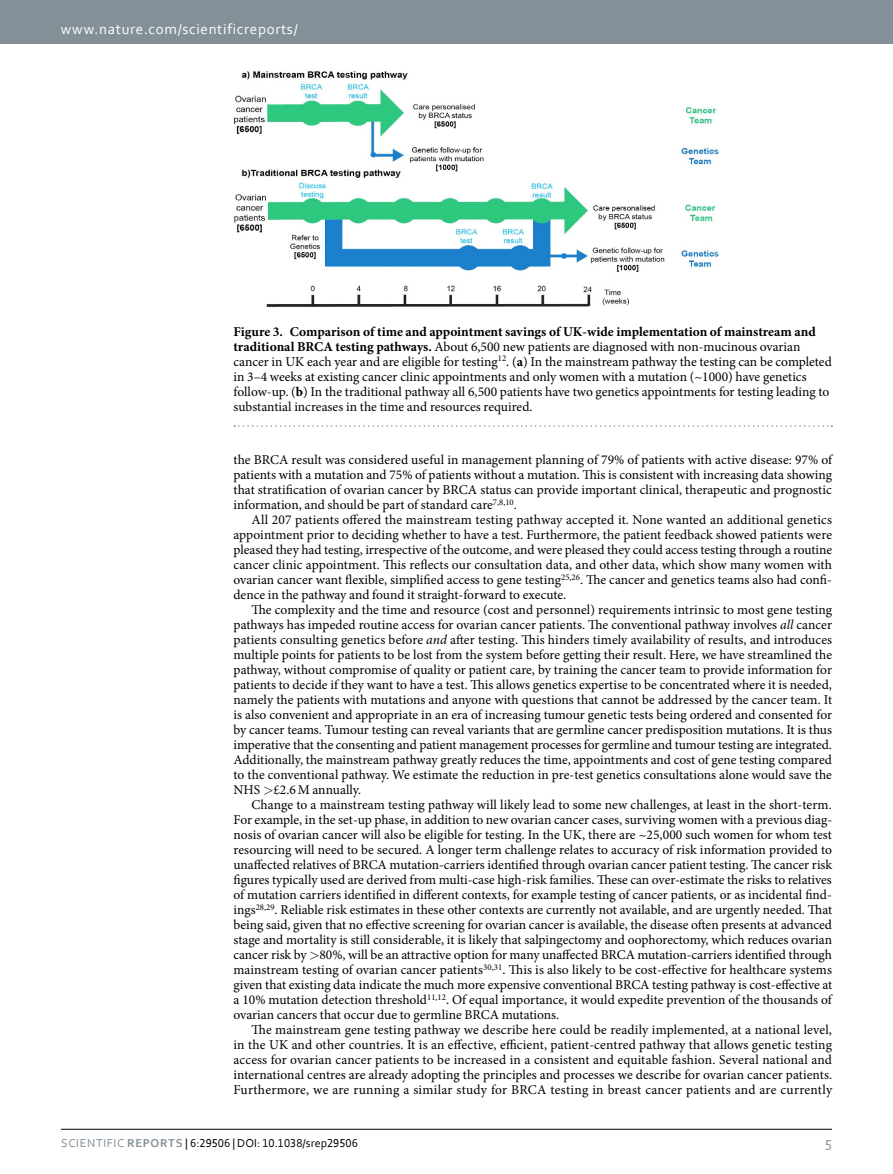
<style>
.page{position:relative;width:893px;height:1174px;background:#fff}
.page>*{position:absolute;margin:0;border:0;box-sizing:border-box;transform-origin:0 0}
.t1{font:15px "Bggrdx Corbel";letter-spacing:.045em;color:#fff}
.t2{font:15px "Gmyghm Corbel";color:#839097}
.t3{font:13.5px/15px "Kpjnlw Minion Pro";color:#000;text-align:justify}
.t4{font:700 13.5px "Ycxpts Minion Pro";letter-spacing:-.005em;color:#000}
.t5{font:12px "Xpdpbh Vdlcvp Spwrkr Rqtqyf Hlwbvt Wvdfjn Corbel";color:#000}
.s1{font-family:"Ycxpts Minion Pro";font-weight:700}
.s2{font-family:"Dpwwpp Minion Pro";font-style:italic}
.s3{font-family:"Qxnvrl Corbel";color:#839097}
.s4{font-family:"Wdvrmb Corbel";font-weight:700;color:#839097}
</style>
<div class="page">
<div style="left:0;top:0;width:893px;height:43px;background:#839097"></div>
<hr style="left:61px;top:1129px;width:771px;height:1px;background:#000">
<img style="left:234px;top:71px;width:485px;height:236px">
<svg style="left:234px;top:425px;width:598px;height:2px"></svg>
<p class="t1" style="left:61px;top:19px;width:238px">www.nature.com/scientificreports/</p>
<p class="t4" style="left:233px;top:322px;width:584px">Figure 3. Comparison of time and appointment savings of UK-wide implementation of mainstream and</p>
<p class="t3" style="left:233px;top:339px;width:600px;text-align:left"><span class="s1">traditional BRCA testing pathways.</span> About 6,500 new patients are diagnosed with non-mucinous ovarian cancer in UK each year and are eligible for testing<sup>12</sup>. (<span class="s1">a</span>) In the mainstream pathway the testing can be completed in 3–4 weeks at existing cancer clinic appointments and only women with a mutation (~1000) have genetics follow-up. (<span class="s1">b</span>) In the traditional pathway all 6,500 patients have two genetics appointments for testing leading to substantial increases in the time and resources required.</p>
<p class="t3" style="left:233px;top:452px;width:600px">the BRCA result was considered useful in management planning of 79% of patients with active disease: 97% of patients with a mutation and 75% of patients without a mutation. This is consistent with increasing data showing that stratification of ovarian cancer by BRCA status can provide important clinical, therapeutic and prognostic information, and should be part of standard care<sup>7,8,10</sup>.</p>
<p class="t3" style="left:233px;top:512px;width:600px;text-indent:18px">All 207 patients offered the mainstream testing pathway accepted it. None wanted an additional genetics appointment prior to deciding whether to have a test. Furthermore, the patient feedback showed patients were pleased they had testing, irrespective of the outcome, and were pleased they could access testing through a routine cancer clinic appointment. This reflects our consultation data, and other data, which show many women with ovarian cancer want flexible, simplified access to gene testing<sup>25,26</sup>. The cancer and genetics teams also had confi&shy;dence in the pathway and found it straight-forward to execute.</p>
<p class="t3" style="left:233px;top:602px;width:600px;text-indent:18px">The complexity and the time and resource (cost and personnel) requirements intrinsic to most gene testing pathways has impeded routine access for ovarian cancer patients. The conventional pathway involves <span class="s2">all</span> cancer patients consulting genetics before <span class="s2">and</span> after testing. This hinders timely availability of results, and introduces multiple points for patients to be lost from the system before getting their result. Here, we have streamlined the pathway, without compromise of quality or patient care, by training the cancer team to provide information for patients to decide if they want to have a test. This allows genetics expertise to be concentrated where it is needed, namely the patients with mutations and anyone with questions that cannot be addressed by the cancer team. It is also convenient and appropriate in an era of increasing tumour genetic tests being ordered and consented for by cancer teams. Tumour testing can reveal variants that are germline cancer predisposition mutations. It is thus imperative that the consenting and patient management processes for germline and tumour testing are integrated.<br>Additionally, the mainstream pathway greatly reduces the time, appointments and cost of gene testing compared to the conventional pathway. We estimate the reduction in pre-test genetics consultations alone would save the NHS £2.6M annually.</p>
<p class="t3" style="left:233px;top:797px;width:600px;text-indent:18px">Change to a mainstream testing pathway will likely lead to some new challenges, at least in the short-term.<br>For example, in the set-up phase, in addition to new ovarian cancer cases, surviving women with a previous diag&shy;nosis of ovarian cancer will also be eligible for testing. In the UK, there are ~25,000 such women for whom test resourcing will need to be secured. A longer term challenge relates to accuracy of risk information provided to unaffected relatives of BRCA mutation-carriers identified through ovarian cancer patient testing. The cancer risk figures typically used are derived from multi-case high-risk families. These can over-estimate the risks to relatives of mutation carriers identified in different contexts, for example testing of cancer patients, or as incidental find&shy;ings<sup>28,29</sup>. Reliable risk estimates in these other contexts are currently not available, and are urgently needed. That being said, given that no effective screening for ovarian cancer is available, the disease often presents at advanced stage and mortality is still considerable, it is likely that salpingectomy and oophorectomy, which reduces ovarian cancer risk by 80%, will be an attractive option for many unaffected BRCA mutation-carriers identified through mainstream testing of ovarian cancer patients<sup>30,31</sup>. This is also likely to be cost-effective for healthcare systems given that existing data indicate the much more expensive conventional BRCA testing pathway is cost-effective at a 10% mutation detection threshold<sup>11,12</sup>. Of equal importance, it would expedite prevention of the thousands of ovarian cancers that occur due to germline BRCA mutations.</p>
<p class="t3" style="left:233px;top:1022px;width:600px;text-indent:18px">The mainstream gene testing pathway we describe here could be readily implemented, at a national level, in the UK and other countries. It is an effective, efficient, patient-centred pathway that allows genetic testing access for ovarian cancer patients to be increased in a consistent and equitable fashion. Several national and international centres are already adopting the principles and processes we describe for ovarian cancer patients.<br>Furthermore, we are running a similar study for BRCA testing in breast cancer patients and are currently</p>
<p class="t5" style="left:61px;top:1135px;width:298px"><span class="s3">SCIENTIFIC</span> <span class="s4">REPORTS</span> | 6:29506 | DOI: 10.1038/srep29506</p>
<p class="t2" style="left:825px;top:1132px;width:9px">5</p>
</div>
